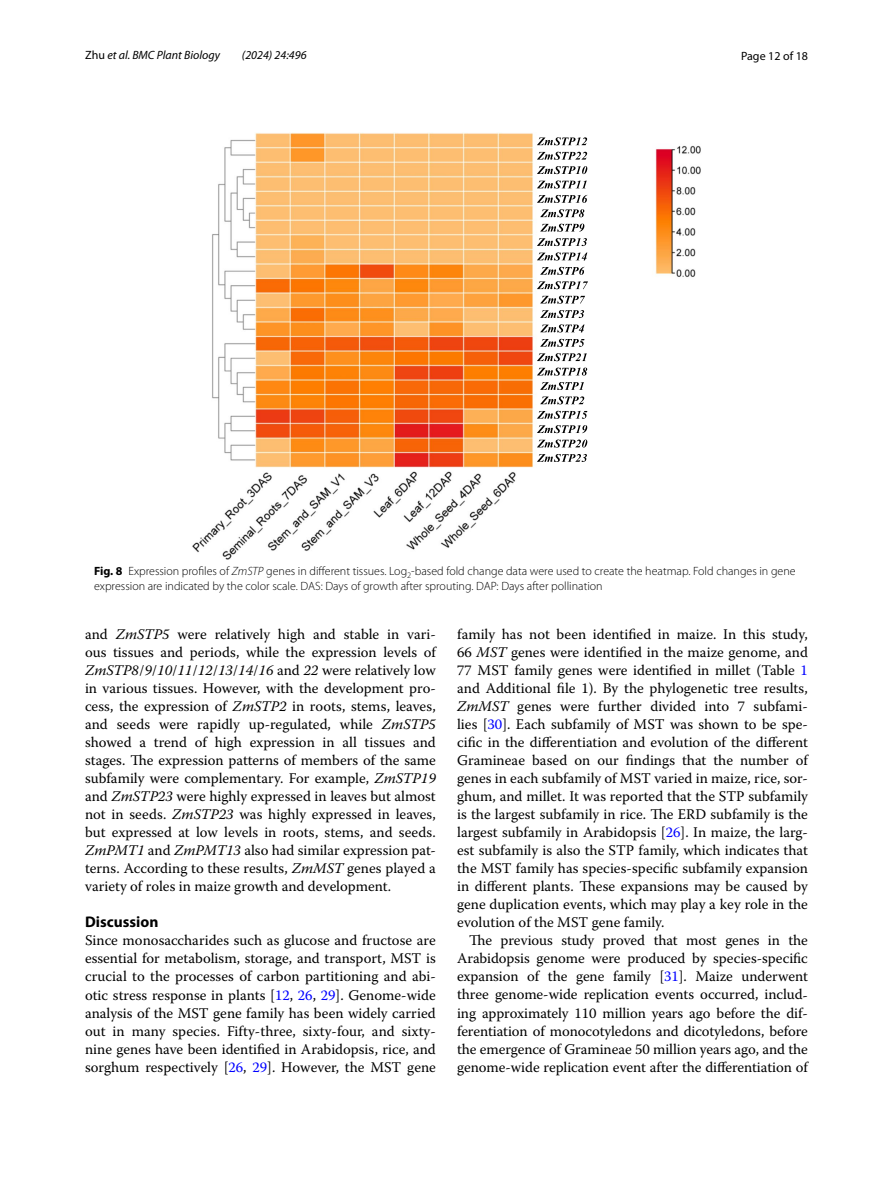
<style>
.page{position:relative;width:893px;height:1187px;background:#fff}
.page>*{position:absolute;margin:0;border:0;box-sizing:border-box;transform-origin:0 0}
.t1{font:700 15.45px "Myriad Pro";color:#000}
.t2{font:14.7px/18px "Warnock Pro";color:#000;text-align:justify}
.t3{font:300 12px/15px "Myriad Pro";color:#000}
.t4{font:italic 12px "Myriad Pro";color:#000}
.t5{font:12px "Myriad Pro";color:#000}
.s1{font-style:normal}
.s2{font-weight:700}
.s3{font-style:italic}
.s4{color:#00f}
</style>
<div class="page">
<img style="left:192px;top:133px;width:509px;height:426px">
<svg style="left:537px;top:137px;width:50px;height:8px"></svg>
<svg style="left:537px;top:152px;width:50px;height:8px"></svg>
<svg style="left:537px;top:166px;width:50px;height:8px"></svg>
<svg style="left:537px;top:180px;width:50px;height:8px"></svg>
<svg style="left:537px;top:195px;width:50px;height:8px"></svg>
<svg style="left:540px;top:209px;width:44px;height:8px"></svg>
<svg style="left:540px;top:224px;width:44px;height:8px"></svg>
<svg style="left:537px;top:238px;width:50px;height:8px"></svg>
<svg style="left:537px;top:252px;width:50px;height:8px"></svg>
<svg style="left:540px;top:267px;width:45px;height:8px"></svg>
<svg style="left:537px;top:281px;width:51px;height:8px"></svg>
<svg style="left:540px;top:295px;width:45px;height:8px"></svg>
<svg style="left:540px;top:310px;width:44px;height:8px"></svg>
<svg style="left:540px;top:324px;width:44px;height:8px"></svg>
<svg style="left:540px;top:339px;width:44px;height:8px"></svg>
<svg style="left:537px;top:353px;width:50px;height:8px"></svg>
<svg style="left:537px;top:367px;width:50px;height:8px"></svg>
<svg style="left:540px;top:382px;width:44px;height:8px"></svg>
<svg style="left:540px;top:396px;width:44px;height:8px"></svg>
<svg style="left:537px;top:411px;width:50px;height:8px"></svg>
<svg style="left:537px;top:425px;width:50px;height:8px"></svg>
<svg style="left:537px;top:439px;width:50px;height:8px"></svg>
<svg style="left:537px;top:454px;width:50px;height:8px"></svg>
<p class="t4" style="left:85px;top:48px;width:137px"><span class="s1">Zhu</span> et al. BMC Plant Biology</p>
<p class="t4" style="left:242px;top:48px;width:66px">(2024) 24:496</p>
<p class="t5" style="left:741px;top:48px;width:68px">Page 12 of 18</p>
<p class="t3" style="left:94px;top:563px;width:703px"><span class="s2">Fig. 8</span> Expression profiles of <span class="s3">ZmSTP</span> genes in different tissues. Log<sub>2</sub>-based fold change data were used to create the heatmap. Fold changes in gene expression are indicated by the color scale. DAS: Days of growth after sprouting. DAP: Days after pollination</p>
<p class="t2" style="left:85px;top:625px;width:352px">and <span class="s3">ZmSTP5</span> were relatively high and stable in vari&shy;ous tissues and periods, while the expression levels of <span class="s3">ZmSTP8</span>/<span class="s3">9</span>/<span class="s3">10</span>/<span class="s3">11</span>/<span class="s3">12</span>/<span class="s3">13</span>/<span class="s3">14</span>/<span class="s3">16</span> and <span class="s3">22</span> were relatively low in various tissues. However, with the development pro&shy;cess, the expression of <span class="s3">ZmSTP2</span> in roots, stems, leaves, and seeds were rapidly up-regulated, while <span class="s3">ZmSTP5 </span>showed a trend of high expression in all tissues and stages. The expression patterns of members of the same subfamily were complementary. For example, <span class="s3">ZmSTP19 </span>and <span class="s3">ZmSTP23</span> were highly expressed in leaves but almost not in seeds. <span class="s3">ZmSTP23</span> was highly expressed in leaves, but expressed at low levels in roots, stems, and seeds.<br><span class="s3">ZmPMT1</span> and <span class="s3">ZmPMT13</span> also had similar expression pat&shy;terns. According to these results, <span class="s3">ZmMST</span> genes played a variety of roles in maize growth and development.</p>
<p class="t1" style="left:85px;top:912px;width:75px">Discussion</p>
<p class="t2" style="left:85px;top:931px;width:352px">Since monosaccharides such as glucose and fructose are essential for metabolism, storage, and transport, MST is crucial to the processes of carbon partitioning and abi&shy;otic stress response in plants [<span class="s4">12</span>, <span class="s4">26</span>, <span class="s4">29</span>]. Genome-wide analysis of the MST gene family has been widely carried out in many species. Fifty-three, sixty-four, and sixty&shy;nine genes have been identified in Arabidopsis, rice, and sorghum respectively [<span class="s4">26</span>, <span class="s4">29</span>]. However, the MST gene</p>
<p class="t2" style="left:457px;top:625px;width:352px">family has not been identified in maize. In this study, 66 <span class="s3">MST</span> genes were identified in the maize genome, and 77 MST family genes were identified in millet (Table <span class="s4">1 </span>and Additional file 1). By the phylogenetic tree results, <span class="s3">ZmMST</span> genes were further divided into 7 subfami&shy;lies [<span class="s4">30</span>]. Each subfamily of MST was shown to be spe&shy;cific in the differentiation and evolution of the different Gramineae based on our findings that the number of genes in each subfamily of MST varied in maize, rice, sor&shy;ghum, and millet. It was reported that the STP subfamily is the largest subfamily in rice. The ERD subfamily is the largest subfamily in Arabidopsis [<span class="s4">26</span>]. In maize, the larg&shy;est subfamily is also the STP family, which indicates that the MST family has species-specific subfamily expansion in different plants. These expansions may be caused by gene duplication events, which may play a key role in the evolution of the MST gene family.</p>
<p class="t2" style="left:457px;top:931px;width:352px;text-indent:12px">The previous study proved that most genes in the Arabidopsis genome were produced by species-specific expansion of the gene family [<span class="s4">31</span>]. Maize underwent three genome-wide replication events occurred, includ&shy;ing approximately 110 million years ago before the dif&shy;ferentiation of monocotyledons and dicotyledons, before the emergence of Gramineae 50 million years ago, and the genome-wide replication event after the differentiation of</p>
</div>
